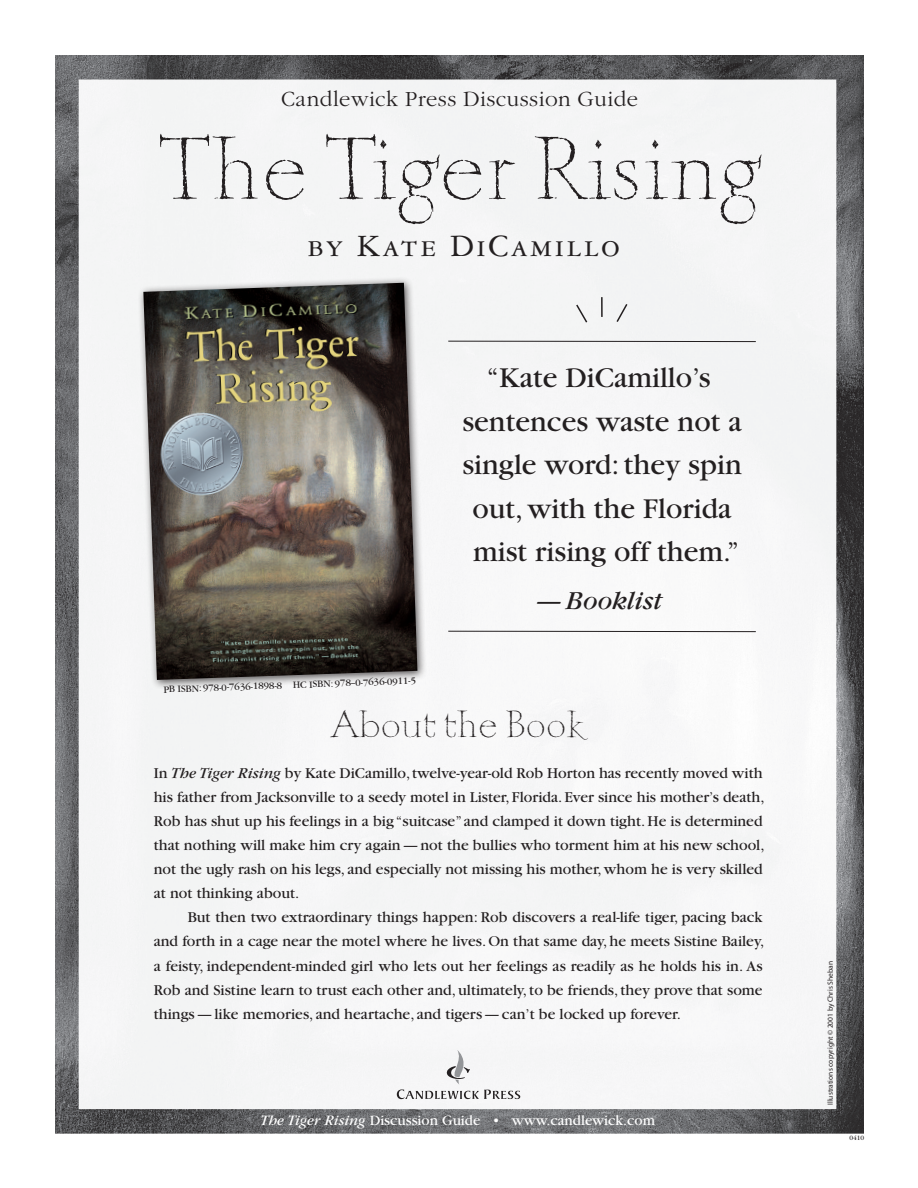
<style>
.page{position:relative;width:918px;height:1188px;background:#fff}
.page>*{position:absolute;margin:0;border:0;box-sizing:border-box;transform-origin:0 0}
.t1{font:88.5px "Mithras ITC";color:#231f20}
.t2{font:37.5px "Mithras ITC";color:#231f20}
.t3{font:33px "Garamond Three SC";letter-spacing:.08em;color:#231f20}
.t4{font:30px/43.5px "Garamond";color:#231f20;text-align:center}
.t5{font:italic 27px "Garamond";color:#231f20}
.t6{font:300 22.5px "Garamond";letter-spacing:.02em;color:#231f20}
.t7{font:15.75px/24px "Garamond";color:#231f20}
.t8{font:15px "Garamond";color:#fff}
.t9{font:10.2px "Garamond";color:#231f20}
.t10{font:7.5px "Myriad";color:#231f20}
.t11{font:7.05px "Garamond";color:#231f20}
.s1{font-style:normal}
.s2{font-style:italic}
</style>
<div class="page">
<img style="left:55px;top:55px;width:809px;height:1078px">
<div style="left:137px;top:276px;width:289px;height:413px;background:#231f20;opacity:.75"></div>
<img style="left:143px;top:283px;width:274px;height:397px">
<svg style="left:397px;top:1050px;width:123px;height:49px"></svg>
<hr style="left:448px;top:341px;width:308px;height:1px;background:#231f20">
<hr style="left:448px;top:631px;width:308px;height:1px;background:#231f20">
<hr style="left:601px;top:297px;width:2px;height:20px;background:#231f20">
<svg style="left:576px;top:303px;width:13px;height:20px"></svg>
<svg style="left:615px;top:302px;width:12px;height:21px"></svg>
<h3 class="t6" style="left:281px;top:87px;width:358px">Candlewick Press Discussion Guide</h3>
<h1 class="t1" style="left:158px;top:122px;width:604px">The Tiger Rising</h1>
<h3 class="t3" style="left:307px;top:228px;width:314px">by Kate DiCamillo</h3>
<p class="t9" style="left:163px;top:684px;width:254px;rotate:-2deg">PB ISBN: 978-0-7636-1898-8 HC ISBN: 978--0-7636-0911-5</p>
<h3 class="t4" style="left:462px;top:356px;width:281px">“Kate DiCamillo’s sentences waste not a single word: they spin out, with the Florida mist rising off them.”</h3>
<h3 class="t5" style="left:536px;top:587px;width:128px"><span class="s1">—</span>Booklist</h3>
<h2 class="t2" style="left:332px;top:705px;width:254px">About the Book</h2>
<p class="t7" style="left:154px;top:762px;width:612px">In <span class="s2">The Tiger Rising</span> by Kate DiCamillo, twelve-year-old Rob Horton has recently moved with his father from Jacksonville to a seedy motel in Lister, Florida. Ever since his mother’s death, Rob has shut up his feelings in a big “suitcase” and clamped it down tight. He is determined that nothing will make him cry again—not the bullies who torment him at his new school, not the ugly rash on his legs, and especially not missing his mother, whom he is very skilled at not thinking about.</p>
<p class="t7" style="left:154px;top:906px;width:612px;text-align:justify;text-indent:34px">But then two extraordinary things happen: Rob discovers a real-life tiger, pacing back and forth in a cage near the motel where he lives. On that same day, he meets Sistine Bailey, a feisty, independent-minded girl who lets out her feelings as readily as he holds his in. As Rob and Sistine learn to trust each other and, ultimately, to be friends, they prove that some things—like memories, and heartache, and tigers—can’t be locked up forever.</p>
<p class="t8" style="left:260px;top:1113px;width:396px"><span class="s2">The Tiger Rising</span> Discussion Guide • www.candlewick.com</p>
<p class="t10" style="left:827px;top:1105px;width:145px;rotate:-90deg">Illustrations copyright © 2001 by Chris Sheban</p>
<p class="t11" style="left:849px;top:1134px;width:16px">0410</p>
</div>
